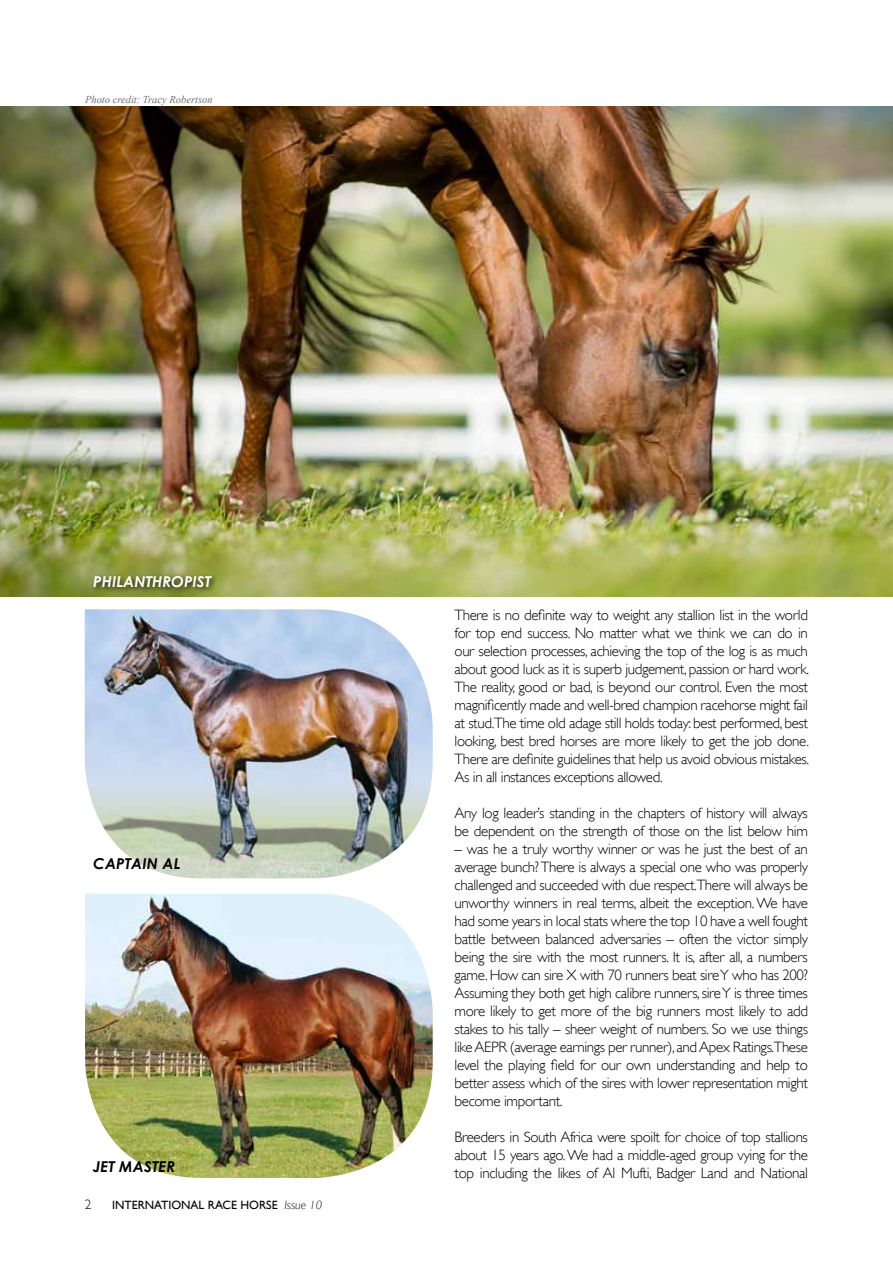
<style>
.page{position:relative;width:893px;height:1263px;background:#fff}
.page>*{position:absolute;margin:0;border:0;box-sizing:border-box;transform-origin:0 0}
.t1{font:300 15px/18px "Gill Sans";letter-spacing:-.025em;color:#000;text-align:justify}
.t2{font:italic 700 15px "Century Gothic";letter-spacing:.01em;color:#000}
.t3{font:italic 700 15px "Century Gothic";letter-spacing:.01em;color:#fff}
.t4{font:300 13.5px "Gill Sans";color:#000}
.t5{font:12px "Gill Sans";color:#000}
.t6{font:italic 10.5px "Times New Roman";color:#6d6e71}
.s1{font-weight:300;font-style:italic}
</style>
<div class="page">
<img style="left:0;top:106px;width:893px;height:491px">
<img style="left:85px;top:609px;width:348px;height:269px">
<img style="left:85px;top:894px;width:348px;height:284px">
<div style="left:91px;top:574px;width:128px;height:20px;background:#000;opacity:.75"></div>
<p class="t6" style="left:85px;top:92px;width:129px">Photo credit: Tracy Robertson</p>
<p class="t3" style="left:93px;top:572px;width:120px">PHILANTHROPIST</p>
<p class="t2" style="left:93px;top:854px;width:89px">CAPTAIN AL</p>
<p class="t2" style="left:93px;top:1157px;width:84px">JET MASTER</p>
<p class="t4" style="left:85px;top:1197px;width:8px">2</p>
<p class="t5" style="left:112px;top:1198px;width:211px">INTERNATIONAL RACE HORSE <span class="s1">Issue 10</span></p>
<p class="t1" style="left:455px;top:606px;width:356px">There is no definite way to weight any stallion list in the world for top end success. No matter what we think we can do in our selection processes, achieving the top of the log is as much about good luck as it is superb judgement, passion or hard work.<br>The reality, good or bad, is beyond our control. Even the most magnificently made and well-bred champion racehorse might fail at stud.The time old adage still holds today: best performed, best looking, best bred horses are more likely to get the job done.<br>There are definite guidelines that help us avoid obvious mistakes.<br>As in all instances exceptions allowed.</p>
<p class="t1" style="left:455px;top:804px;width:355px">Any log leader’s standing in the chapters of history will always be dependent on the strength of those on the list below him</p>
<p class="t1" style="left:455px;top:840px;width:355px">– was he a truly worthy winner or was he just the best of an average bunch? There is always a special one who was properly challenged and succeeded with due respect.There will always be unworthy winners in real terms, albeit the exception. We have had some years in local stats where the top 10 have a well fought battle between balanced adversaries – often the victor simply being the sire with the most runners. It is, after all, a numbers game. How can sire X with 70 runners beat sire Y who has 200?<br>Assuming they both get high calibre runners, sire Y is three times more likely to get more of the big runners most likely to add stakes to his tally – sheer weight of numbers. So we use things like AEPR (average earnings per runner), and Apex Ratings.These level the playing field for our own understanding and help to better assess which of the sires with lower representation might become important.</p>
<p class="t1" style="left:455px;top:1128px;width:355px">Breeders in South Africa were spoilt for choice of top stallions about 15 years ago. We had a middle-aged group vying for the top including the likes of Al Mufti, Badger Land and National</p>
</div>
